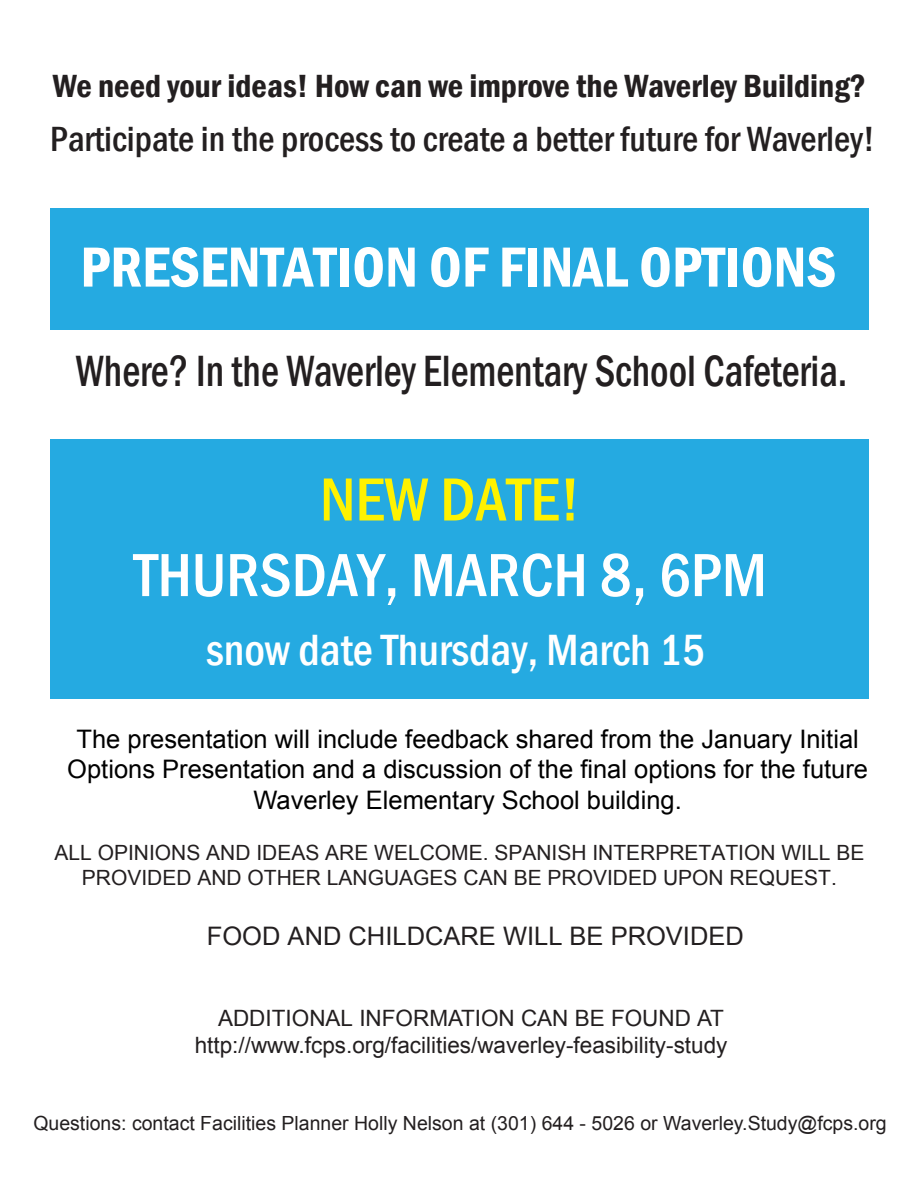
<style>
.page{position:relative;width:918px;height:1188px;background:#fff}
.page>*{position:absolute;margin:0;border:0;box-sizing:border-box;transform-origin:0 0}
.t1{font:500 condensed 63px "Franklin Gothic";color:#fff}
.t2{font:500 condensed 63px "Franklin Gothic";color:#fff200}
.t3{font:600 condensed 58.5px "Franklin Gothic";color:#fff}
.t4{font:500 condensed 45px "Franklin Gothic";color:#231f20;scale:.89 1}
.t5{font:500 condensed 45px "Franklin Gothic";color:#fff}
.t6{font:500 condensed 36px "Franklin Gothic";color:#231f20}
.t7{font:600 condensed 33px "Franklin Gothic";color:#231f20}
.t8{font:25.5px/30.6px "Arial";color:#000;text-align:center}
.t9{font:25.5px "Arial";color:#231f20}
.t10{font:22.5px/27px "Arial";color:#231f20;text-align:right}
.t11{font:21px/25.2px "Arial";color:#231f20;text-align:center}
.t12{font:19.5px "Arial";color:#231f20}
</style>
<div class="page">
<div style="left:50px;top:439px;width:819px;height:260px;background:#25aae1"></div>
<div style="left:50px;top:208px;width:819px;height:122px;background:#25aae1"></div>
<p class="t7" style="left:53px;top:64px;width:814px">We need your ideas! How can we improve the Waverley Building?</p>
<h3 class="t6" style="left:50px;top:116px;width:826px">Participate in the process to create a better future for Waverley!</h3>
<h2 class="t3" style="left:80px;top:228px;width:758px">PRESENTATION OF FINAL OPTIONS</h2>
<h3 class="t4" style="left:76px;top:342px;width:868px">Where? In the Waverley Elementary School Cafeteria.</h3>
<h1 class="t2" style="left:320px;top:458px;width:262px">NEW DATE!</h1>
<h1 class="t1" style="left:134px;top:534px;width:635px">THURSDAY, MARCH 8, 6PM</h1>
<h3 class="t5" style="left:206px;top:621px;width:501px">snow date Thursday, March 15</h3>
<p class="t8" style="left:67px;top:724px;width:802px">The presentation will include feedback shared from the January Initial<br>Options Presentation and a discussion of the final options for the future<br>Waverley Elementary School building.</p>
<p class="t11" style="left:55px;top:840px;width:811px">ALL OPINIONS AND IDEAS ARE WELCOME. SPANISH INTERPRETATION WILL BE<br>PROVIDED AND OTHER LANGUAGES CAN BE PROVIDED UPON REQUEST.</p>
<p class="t9" style="left:207px;top:920px;width:539px">FOOD AND CHILDCARE WILL BE PROVIDED</p>
<p class="t10" style="left:195px;top:1005px;width:534px">ADDITIONAL INFORMATION CAN BE FOUND AT http://www.fcps.org/facilities/waverley-feasibility-study</p>
<p class="t12" style="left:33px;top:1111px;width:855px">Questions: contact Facilities Planner Holly Nelson at (301) 644 - 5026 or Waverley.Study@fcps.org</p>
</div>
